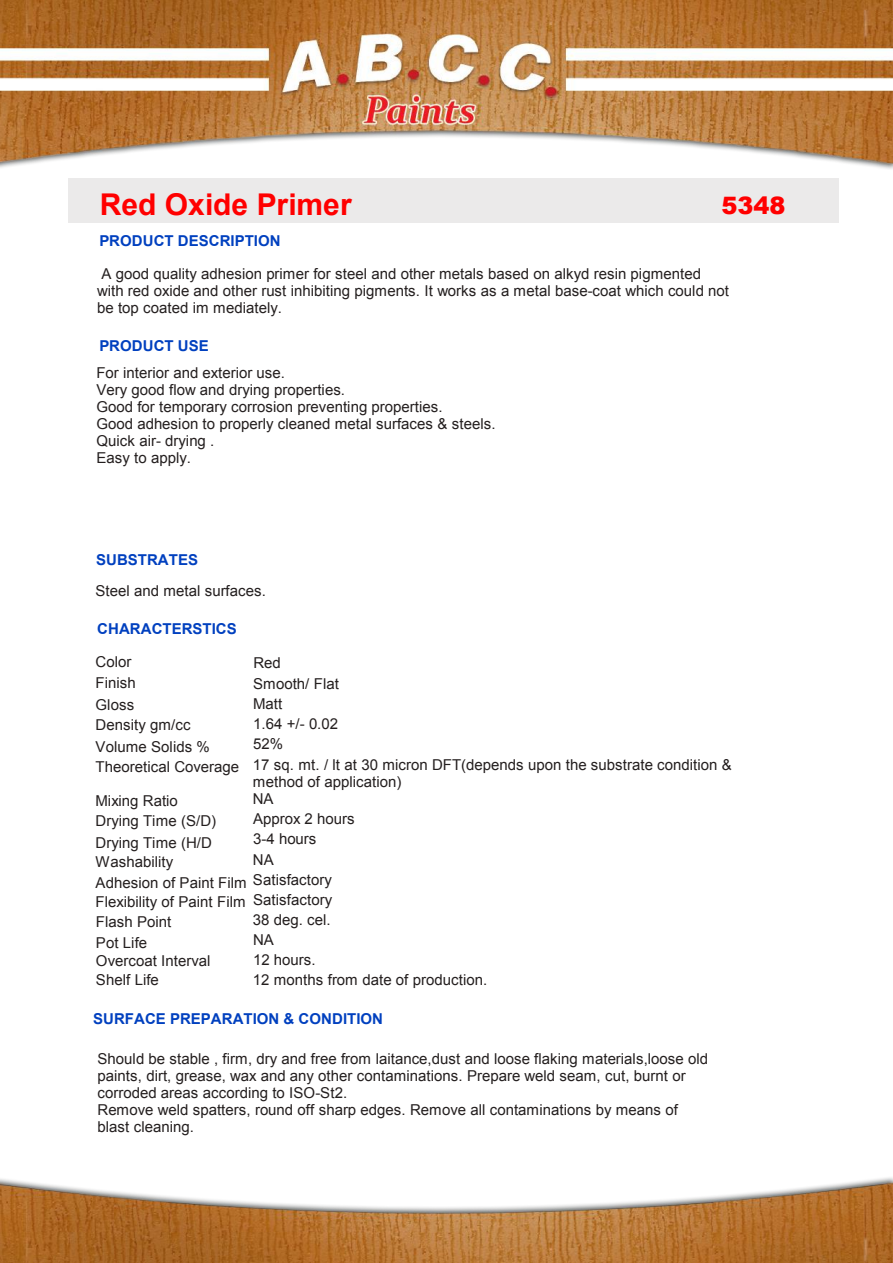
<style>
.page{position:relative;width:893px;height:1263px;background:#fff}
.page>*{position:absolute;margin:0;border:0;box-sizing:border-box;transform-origin:0 0}
.t1{font:700 30px "Arial";color:#f00}
.t2{font:900 24px "Arial";color:#f00}
.t3{font:15px/17.1px "Arial";color:#241f1f}
.t4{font:700 15px "Arial";letter-spacing:.005em;color:#0040bf}
</style>
<div class="page">
<img style="left:0;top:0;width:893px;height:1263px">
<div style="left:68px;top:179px;width:771px;height:44px;background:#ebeaea"></div>
<h1 class="t1" style="left:100px;top:185px;width:253px">Red Oxide Primer</h1>
<h2 class="t2" style="left:721px;top:188px;width:66px">5348</h2>
<p class="t4" style="left:99px;top:231px;width:183px">PRODUCT DESCRIPTION</p>
<p class="t3" style="left:97px;top:265px;width:633px">A good quality adhesion primer for steel and other metals based on alkyd resin pigmented<br>with red oxide and other rust inhibiting pigments. It works as a metal base-coat which could not be top coated im mediately.</p>
<p class="t4" style="left:99px;top:335px;width:111px">PRODUCT USE</p>
<p class="t3" style="left:96px;top:364px;width:401px">For interior and exterior use.<br>Very good flow and drying properties.<br>Good for temporary corrosion preventing properties.<br>Good adhesion to properly cleaned metal surfaces &amp; steels.<br>Quick air- drying .<br>Easy to apply.</p>
<p class="t4" style="left:96px;top:550px;width:103px">SUBSTRATES</p>
<p class="t3" style="left:95px;top:582px;width:172px">Steel and metal surfaces.</p>
<p class="t4" style="left:97px;top:619px;width:141px">CHARACTERSTICS</p>
<p class="t3" style="left:96px;top:653px;width:37px">Color</p>
<p class="t3" style="left:253px;top:653px;width:480px;line-height:20.2px">Red<br>Smooth/ Flat<br>Matt<br>1.64 +/- 0.02<br>52%<br>17 sq. mt. / lt at 30 micron DFT(depends upon the substrate condition &amp;</p>
<p class="t3" style="left:253px;top:773px;width:150px">method of application)<br>NA</p>
<p class="t3" style="left:253px;top:809px;width:103px;line-height:20.2px">Approx 2 hours<br>3-4 hours<br>NA<br>Satisfactory<br>Satisfactory<br>38 deg. cel.<br>NA<br>12 hours.</p>
<p class="t3" style="left:96px;top:675px;width:42px">Finish</p>
<p class="t3" style="left:96px;top:696px;width:40px">Gloss</p>
<p class="t3" style="left:96px;top:716px;width:97px">Density gm/cc</p>
<p class="t3" style="left:96px;top:738px;width:116px">Volume Solids %</p>
<p class="t3" style="left:96px;top:759px;width:145px">Theoretical Coverage</p>
<p class="t3" style="left:96px;top:792px;width:84px">Mixing Ratio</p>
<p class="t3" style="left:96px;top:812px;width:122px">Drying Time (S/D)</p>
<p class="t3" style="left:96px;top:834px;width:118px">Drying Time (H/D</p>
<p class="t3" style="left:96px;top:853px;width:79px">Washability</p>
<p class="t3" style="left:96px;top:874px;width:153px">Adhesion of Paint Film</p>
<p class="t3" style="left:96px;top:893px;width:151px">Flexibility of Paint Film</p>
<p class="t3" style="left:96px;top:914px;width:77px">Flash Point</p>
<p class="t3" style="left:96px;top:934px;width:53px">Pot Life</p>
<p class="t3" style="left:96px;top:952px;width:116px">Overcoat Interval</p>
<p class="t3" style="left:96px;top:972px;width:65px">Shelf Life</p>
<p class="t3" style="left:253px;top:972px;width:236px">12 months from date of production.</p>
<p class="t4" style="left:93px;top:1009px;width:291px">SURFACE PREPARATION &amp; CONDITION</p>
<p class="t3" style="left:98px;top:1050px;width:612px">Should be stable , firm, dry and free from laitance,dust and loose flaking materials,loose old paints, dirt, grease, wax and any other contaminations. Prepare weld seam, cut, burnt or corroded areas according to ISO-St2.<br>Remove weld spatters, round off sharp edges. Remove all contaminations by means of blast cleaning.</p>
</div>
